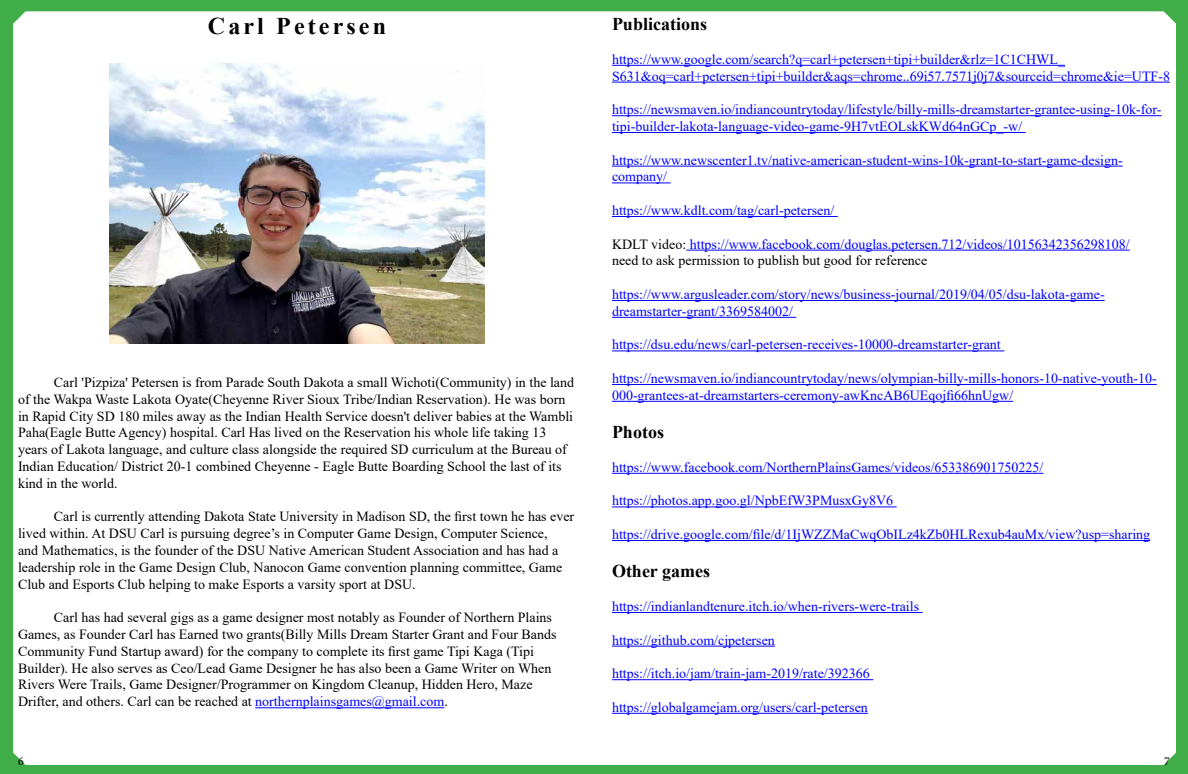
<style>
.page{position:relative;width:1188px;height:774px;background:#41ad49}
.page>*{position:absolute;margin:0;border:0;box-sizing:border-box;transform-origin:0 0}
.t1{font:700 24px "Times New Roman";letter-spacing:.13em;color:#000}
.t2{font:700 18px "Times New Roman";color:#000}
.t3{font:14px/16.8px "Times New Roman";color:#000}
.t4{font:14px/16.8px "Times New Roman";color:#00f}
.t5{font:12px "Minion Pro";color:#000}
.s1{color:#00f}
.s2{color:#000}
</style>
<div class="page">
<div style="left:13px;top:11px;width:1163px;height:754px;background:#fff"></div>
<hr style="left:255px;top:707px;width:189px;height:1px;background:#00f">
<hr style="left:612px;top:65px;width:453px;height:1px;background:#00f">
<hr style="left:612px;top:82px;width:558px;height:1px;background:#00f">
<hr style="left:612px;top:115px;width:550px;height:1px;background:#00f">
<hr style="left:612px;top:132px;width:414px;height:1px;background:#00f">
<hr style="left:612px;top:166px;width:511px;height:1px;background:#00f">
<hr style="left:612px;top:183px;width:59px;height:1px;background:#00f">
<hr style="left:612px;top:216px;width:226px;height:1px;background:#00f">
<hr style="left:686px;top:250px;width:444px;height:1px;background:#00f">
<hr style="left:612px;top:300px;width:493px;height:1px;background:#00f">
<hr style="left:612px;top:317px;width:184px;height:1px;background:#00f">
<hr style="left:612px;top:351px;width:392px;height:1px;background:#00f">
<hr style="left:612px;top:384px;width:545px;height:1px;background:#00f">
<hr style="left:612px;top:401px;width:401px;height:1px;background:#00f">
<hr style="left:612px;top:473px;width:431px;height:1px;background:#00f">
<hr style="left:612px;top:507px;width:285px;height:1px;background:#00f">
<hr style="left:612px;top:540px;width:538px;height:1px;background:#00f">
<hr style="left:612px;top:612px;width:311px;height:1px;background:#00f">
<hr style="left:612px;top:646px;width:163px;height:1px;background:#00f">
<hr style="left:612px;top:679px;width:261px;height:1px;background:#00f">
<hr style="left:612px;top:713px;width:256px;height:1px;background:#00f">
<img style="left:110px;top:63px;width:374px;height:281px">
<h1 class="t1" style="left:208px;top:9px;width:180px">Carl Petersen</h1>
<p class="t3" style="left:18px;top:374px;width:558px;text-indent:36px">Carl 'Pizpiza' Petersen is from Parade South Dakota a small Wichoti(Community) in the land of the Wakpa Waste Lakota Oyate(Cheyenne River Sioux Tribe/Indian Reservation). He was born in Rapid City SD 180 miles away as the Indian Health Service doesn't deliver babies at the Wambli Paha(Eagle Butte Agency) hospital. Carl Has lived on the Reservation his whole life taking 13 years of Lakota language, and culture class alongside the required SD curriculum at the Bureau of Indian Education/ District 20-1 combined Cheyenne - Eagle Butte Boarding School the last of its kind in the world.</p>
<p class="t3" style="left:18px;top:508px;width:558px;text-indent:36px">Carl is currently attending Dakota State University in Madison SD, the first town he has ever lived within. At DSU Carl is pursuing degree’s in Computer Game Design, Computer Science,<br>and Mathematics, is the founder of the DSU Native American Student Association and has had a leadership role in the Game Design Club, Nanocon Game convention planning committee, Game Club and Esports Club helping to make Esports a varsity sport at DSU.</p>
<p class="t3" style="left:18px;top:609px;width:540px;text-indent:36px">Carl has had several gigs as a game designer most notably as Founder of Northern Plains Games, as Founder Carl has Earned two grants(Billy Mills Dream Starter Grant and Four Bands Community Fund Startup award) for the company to complete its first game Tipi Kaga (Tipi Builder). He also serves as Ceo/Lead Game Designer he has also been a Game Writer on When Rivers Were Trails, Game Designer/Programmer on Kingdom Cleanup, Hidden Hero, Maze Drifter, and others. Carl can be reached at <span class="s1">northernplainsgames@gmail.com</span>.</p>
<p class="t2" style="left:612px;top:11px;width:97px">Publications</p>
<p class="t4" style="left:612px;top:50px;width:560px">https://www.google.com/search?q=carl+petersen+tipi+builder&amp;rlz=1C1CHWL_<br>S631&amp;oq=carl+petersen+tipi+builder&amp;aqs=chrome..69i57.7571j0j7&amp;sourceid=chrome&amp;ie=UTF-8</p>
<p class="t4" style="left:612px;top:101px;width:551px">https://newsmaven.io/indiancountrytoday/lifestyle/billy-mills-dreamstarter-grantee-using-10k-for&shy;tipi-builder-lakota-language-video-game-9H7vtEOLskKWd64nGCp_-w/</p>
<p class="t4" style="left:612px;top:151px;width:512px">https://www.newscenter1.tv/native-american-student-wins-10k-grant-to-start-game-design&shy;company/</p>
<p class="t4" style="left:612px;top:201px;width:224px">https://www.kdlt.com/tag/carl-petersen/</p>
<p class="t4" style="left:612px;top:235px;width:519px"><span class="s2">KDLT video:</span> https://www.facebook.com/douglas.petersen.712/videos/10156342356298108/ <span class="s2">need to ask permission to publish but good for reference</span></p>
<p class="t4" style="left:612px;top:285px;width:494px">https://www.argusleader.com/story/news/business-journal/2019/04/05/dsu-lakota-game&shy;dreamstarter-grant/3369584002/</p>
<p class="t4" style="left:612px;top:336px;width:390px">https://dsu.edu/news/carl-petersen-receives-10000-dreamstarter-grant</p>
<p class="t4" style="left:612px;top:369px;width:546px">https://newsmaven.io/indiancountrytoday/news/olympian-billy-mills-honors-10-native-youth-10-<br>000-grantees-at-dreamstarters-ceremony-awKncAB6UEqojfi66hnUgw/</p>
<p class="t2" style="left:612px;top:419px;width:54px">Photos</p>
<p class="t4" style="left:612px;top:458px;width:433px">https://www.facebook.com/NorthernPlainsGames/videos/653386901750225/</p>
<p class="t4" style="left:612px;top:492px;width:283px">https://photos.app.goo.gl/NpbEfW3PMusxGy8V6</p>
<p class="t4" style="left:612px;top:525px;width:540px">https://drive.google.com/file/d/1IjWZZMaCwqObILz4kZb0HLRexub4auMx/view?usp=sharing</p>
<p class="t2" style="left:612px;top:558px;width:100px">Other games</p>
<p class="t4" style="left:612px;top:597px;width:309px">https://indianlandtenure.itch.io/when-rivers-were-trails</p>
<p class="t4" style="left:612px;top:631px;width:164px">https://github.com/cjpetersen</p>
<p class="t4" style="left:612px;top:665px;width:259px">https://itch.io/jam/train-jam-2019/rate/392366</p>
<p class="t4" style="left:612px;top:698px;width:257px">https://globalgamejam.org/users/carl-petersen</p>
<p class="t5" style="left:18px;top:753px;width:7px">6</p>
<p class="t5" style="left:1164px;top:753px;width:7px">7</p>
</div>
